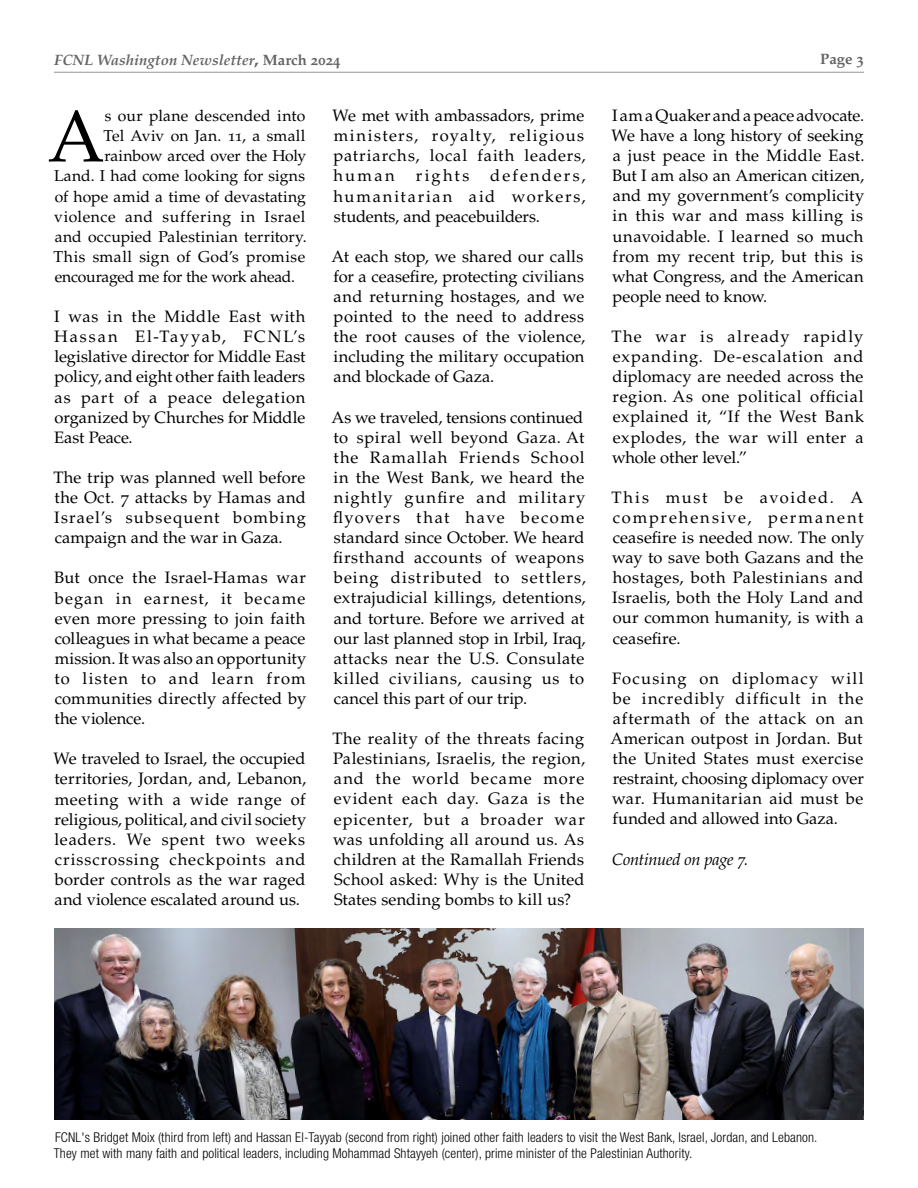
<style>
.page{position:relative;width:918px;height:1188px;background:#fff}
.page>*{position:absolute;margin:0;border:0;box-sizing:border-box;transform-origin:0 0}
.t1{font:73.2px "Palatino LT Std";color:#000}
.t2{font:16.5px/20.1px "Palatino LT Std";letter-spacing:.02em;color:#000;text-align:justify}
.t3{font:italic 16.5px "Palatino LT Std";letter-spacing:-.015em;color:#000}
.t4{font:15.75px "Palatino LT Std";letter-spacing:.01em;color:#000}
.t5{font:15.75px "Palatino LT Std";letter-spacing:.035em;color:#000}
.t6{font:15.75px "Palatino LT Std";letter-spacing:-.02em;color:#000}
.t7{font:15.75px "Palatino LT Std";letter-spacing:.03em;color:#000}
.t8{font:15.75px "Palatino LT Std";letter-spacing:-.01em;color:#000}
.t9{font:italic 700 15px "Palatino LT Std";color:#636466}
.t10{font:700 15px "Palatino LT Std";color:#636466}
.t11{font:300 condensed 13.5px/16.2px "Helvetica Neue LT Std";letter-spacing:.01em;color:#000}
.s1{font-weight:900;font-style:normal}
.s2{font-style:normal}
</style>
<div class="page">
<hr style="left:54px;top:72px;width:810px;height:1px;background:#939598">
<img style="left:54px;top:929px;width:810px;height:191px">
<p class="t9" style="left:54px;top:51px;width:288px">FCNL Washington Newsletter<span class="s1">,</span> <span class="s2">March 2024</span></p>
<p class="t10" style="left:820px;top:50px;width:45px">Page 3</p>
<h1 class="t1" style="left:48px;top:94px;width:58px">A</h1>
<p class="t4" style="left:105px;top:107px;width:202px">s our plane descended into</p>
<p class="t4" style="left:104px;top:127px;width:204px">Tel Aviv on Jan. 11, a small</p>
<p class="t8" style="left:105px;top:147px;width:203px">rainbow arced over the Holy</p>
<p class="t4" style="left:54px;top:167px;width:252px">Land. I had come looking for signs</p>
<p class="t4" style="left:55px;top:187px;width:253px">of hope amid a time of devastating</p>
<p class="t5" style="left:54px;top:207px;width:253px">violence and suffering in Israel</p>
<p class="t4" style="left:55px;top:227px;width:254px">and occupied Palestinian territory.</p>
<p class="t7" style="left:54px;top:247px;width:253px">This small sign of God’s promise</p>
<p class="t6" style="left:55px;top:267px;width:242px">encouraged me for the work ahead.</p>
<p class="t2" style="left:54px;top:307px;width:253px">I was in the Middle East with Hassan El-Tayyab, FCNL’s legislative director for Middle East policy, and eight other faith leaders as part of a peace delegation organized by Churches for Middle East Peace.</p>
<p class="t2" style="left:53px;top:468px;width:254px">The trip was planned well before the Oct. 7 attacks by Hamas and Israel’s subsequent bombing campaign and the war in Gaza.</p>
<p class="t2" style="left:54px;top:568px;width:254px">But once the Israel-Hamas war began in earnest, it became even more pressing to join faith colleagues in what became a peace mission. It was also an opportunity to listen to and learn from communities directly affected by the violence.</p>
<p class="t2" style="left:54px;top:749px;width:254px">We traveled to Israel, the occupied territories, Jordan, and, Lebanon, meeting with a wide range of religious, political, and civil society leaders. We spent two weeks crisscrossing checkpoints and border controls as the war raged and violence escalated around us.</p>
<p class="t2" style="left:333px;top:106px;width:255px">We met with ambassadors, prime ministers, royalty, religious patriarchs, local faith leaders, human</p>
<p class="t2" style="left:334px;top:166px;width:254px;text-indent:157px">defenders, humanitarian aid workers, students, and peacebuilders.</p>
<p class="t2" style="left:331px;top:246px;width:256px;text-align:left">At each stop, we shared our calls for a ceasefire, protecting civilians and returning hostages, and we pointed to the need to address the root causes of the violence, including the military occupation and blockade of Gaza.</p>
<p class="t2" style="left:331px;top:407px;width:256px;text-align:left">As we traveled, tensions continued to spiral well beyond Gaza. At the Ramallah Friends School in the West Bank, we heard the nightly gunfire and military flyovers that have become standard since October. We heard firsthand accounts of weapons being distributed to settlers, extrajudicial killings, detentions, and torture. Before we arrived at our last planned stop in Irbil, Iraq, attacks near the U.S. Consulate killed civilians, causing us to cancel this part of our trip.</p>
<p class="t2" style="left:332px;top:729px;width:254px">The reality of the threats facing Palestinians, Israelis, the region, and the world became more evident each day. Gaza is the epicenter, but a broader war was unfolding all around us. As children at the Ramallah Friends School asked: Why is the United States sending bombs to kill us?</p>
<p class="t2" style="left:416px;top:166px;width:55px">rights</p>
<p class="t2" style="left:612px;top:106px;width:255px">I am a Quaker and a peace advocate.<br>We have a long history of seeking a just peace in the Middle East.<br>But I am also an American citizen, and my government’s complicity in this war and mass killing is unavoidable. I learned so much from my recent trip, but this is what Congress, and the American people need to know.</p>
<p class="t2" style="left:611px;top:327px;width:254px">The war is already rapidly expanding. De-escalation and diplomacy are needed across the region. As one political official explained it, “If the West Bank explodes, the war will enter a whole other level.”</p>
<p class="t2" style="left:611px;top:487px;width:255px">This must be avoided. A comprehensive, permanent ceasefire is needed now. The only way to save both Gazans and the hostages, both Palestinians and Israelis, both the Holy Land and our common humanity, is with a ceasefire.</p>
<p class="t2" style="left:610px;top:668px;width:255px">Focusing on diplomacy will be incredibly difficult in the aftermath of the attack on an American outpost in Jordan. But the United States must exercise restraint, choosing diplomacy over war. Humanitarian aid must be funded and allowed into Gaza.</p>
<p class="t3" style="left:612px;top:849px;width:137px">Continued on page 7.</p>
<p class="t11" style="left:54px;top:1129px;width:765px">FCNL's Bridget Moix (third from left) and Hassan El-Tayyab (second from right) joined other faith leaders to visit the West Bank, Israel, Jordan, and Lebanon.<br>They met with many faith and political leaders, including Mohammad Shtayyeh (center), prime minister of the Palestinian Authority.</p>
</div>
